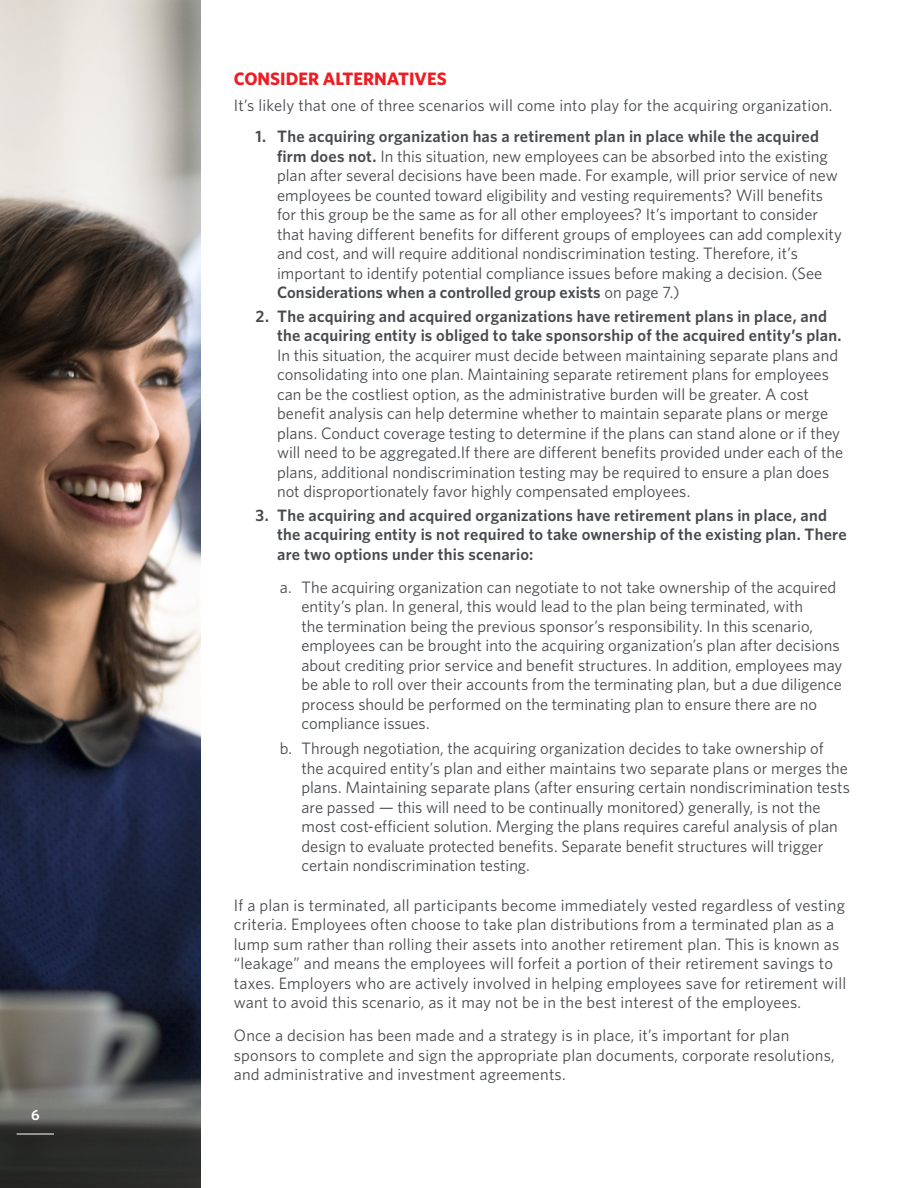
<style>
.page{position:relative;width:918px;height:1188px;background:#fff}
.page>*{position:absolute;margin:0;border:0;box-sizing:border-box;transform-origin:0 0}
.TA_Head3{font:700 18px "Whitney";color:#ee1d23}
.TA_Letter_list{font:16.5px/19.5px "Whitney";color:#474a4e}
.TA_Body{font:16.5px/19.5px "Whitney";letter-spacing:.01em;color:#474a4e}
.t1{font:600 16.5px/19.5px "Whitney";letter-spacing:.015em;color:#474a4e}
.TA_Page_Number{font:600 15px "Whitney";color:#fff}
.s1{font-weight:600}
</style>
<div class="page">
<img style="left:0;top:0;width:200px;height:1188px">
<hr style="left:17px;top:1134px;width:37px;height:1px;background:#fff">
<p class="TA_Page_Number" style="left:31px;top:1105px;width:10px">6</p>
<p class="TA_Head3" style="left:234px;top:66px;width:214px">CONSIDER ALTERNATIVES</p>
<p class="TA_Body" style="left:234px;top:95px;width:600px">It’s likely that one of three scenarios will come into play for the acquiring organization.</p>
<p class="TA_Letter_list" style="left:277px;top:126px;width:566px;text-indent:-22px"><span class="s1">1. The acquiring organization has a retirement plan in place while the acquired firm does not.</span> In this situation, new employees can be absorbed into the existing plan after several decisions have been made. For example, will prior service of new employees be counted toward eligibility and vesting requirements? Will benefits for this group be the same as for all other employees? It’s important to consider that having different benefits for different groups of employees can add complexity and cost, and will require additional nondiscrimination testing. Therefore, it’s important to identify potential compliance issues before making a decision. (See <span class="s1">Considerations when a controlled group exists</span> on page 7.)</p>
<p class="TA_Letter_list" style="left:277px;top:306px;width:568px;text-indent:-22px"><span class="s1">2. The acquiring and acquired organizations have retirement plans in place, and the acquiring entity is obliged to take sponsorship of the acquired entity’s plan.<br></span>In this situation, the acquirer must decide between maintaining separate plans and consolidating into one plan. Maintaining separate retirement plans for employees can be the costliest option, as the administrative burden will be greater. A cost benefit analysis can help determine whether to maintain separate plans or merge plans. Conduct coverage testing to determine if the plans can stand alone or if they will need to be aggregated.If there are different benefits provided under each of the plans, additional nondiscrimination testing may be required to ensure a plan does not disproportionately favor highly compensated employees.</p>
<p class="t1" style="left:277px;top:505px;width:571px;text-indent:-22px">3. The acquiring and acquired organizations have retirement plans in place, and the acquiring entity is not required to take ownership of the existing plan. There are two options under this scenario:</p>
<p class="TA_Letter_list" style="left:301px;top:577px;width:543px;text-indent:-22px">a. The acquiring organization can negotiate to not take ownership of the acquired entity’s plan. In general, this would lead to the plan being terminated, with<br>the termination being the previous sponsor’s responsibility. In this scenario, employees can be brought into the acquiring organization’s plan after decisions about crediting prior service and benefit structures. In addition, employees may be able to roll over their accounts from the terminating plan, but a due diligence process should be performed on the terminating plan to ensure there are no compliance issues.</p>
<p class="TA_Letter_list" style="left:301px;top:738px;width:550px;text-indent:-22px">b. Through negotiation, the acquiring organization decides to take ownership of<br>the acquired entity’s plan and either maintains two separate plans or merges the plans. Maintaining separate plans (after ensuring certain nondiscrimination tests are passed — this will need to be continually monitored) generally, is not the most cost-efficient solution. Merging the plans requires careful analysis of plan design to evaluate protected benefits. Separate benefit structures will trigger certain nondiscrimination testing.</p>
<p class="TA_Body" style="left:234px;top:895px;width:614px">If a plan is terminated, all participants become immediately vested regardless of vesting criteria. Employees often choose to take plan distributions from a terminated plan as a lump sum rather than rolling their assets into another retirement plan. This is known as “leakage” and means the employees will forfeit a portion of their retirement savings to taxes. Employers who are actively involved in helping employees save for retirement will want to avoid this scenario, as it may not be in the best interest of the employees.</p>
<p class="TA_Body" style="left:234px;top:1025px;width:602px">Once a decision has been made and a strategy is in place, it’s important for plan sponsors to complete and sign the appropriate plan documents, corporate resolutions, and administrative and investment agreements.</p>
</div>
